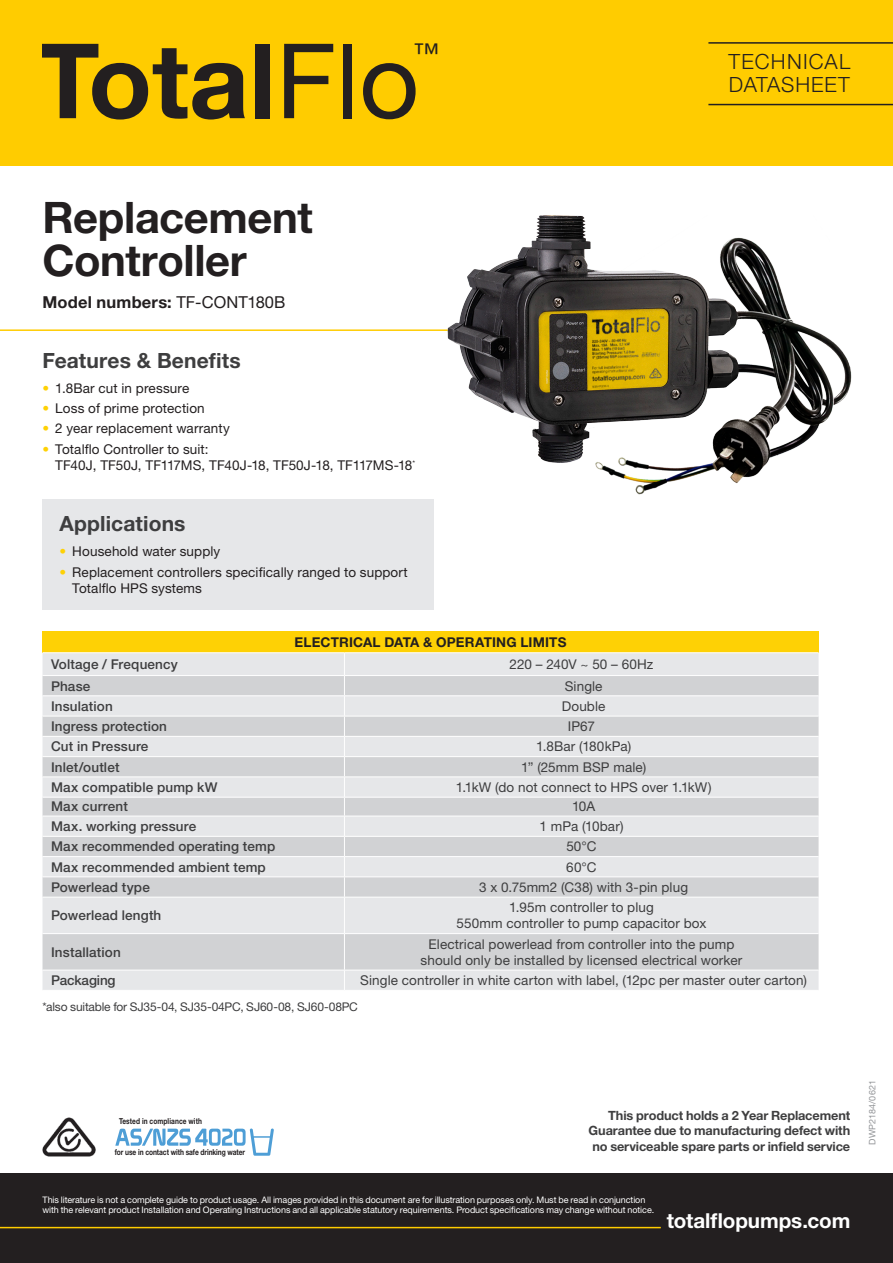
<style>
.page{position:relative;width:893px;height:1263px;background:#fff}
.page>*{position:absolute;margin:0;border:0;box-sizing:border-box;transform-origin:0 0}
.t1{font:700 104.1px "Helvetica Neue";color:#231f20}
.t2{font:700 43.5px/43.5px "Helvetica Neue LT Pro";letter-spacing:-.01em;color:#231f20}
.t3{font:25.95px "Helvetica Neue";color:#231f20}
.t4{font:700 21px "Helvetica Neue LT Pro";letter-spacing:.005em;color:#3e3e3f}
.t5{font:300 21px/22.5px "Helvetica Neue LT Pro";letter-spacing:.05em;color:#231f20}
.t6{font:700 20.7px "Helvetica Neue LT Pro";letter-spacing:-.005em;color:#fff}
.t7{font:700 16.5px "Helvetica Neue LT Pro";letter-spacing:.01em;color:#231f20}
.Body{font:13.5px/16.2px "Helvetica Neue LT Pro";letter-spacing:.01em;color:#3e3e3f;text-align:center}
.t8{font:13.5px/16.2px "Helvetica Neue LT Pro";letter-spacing:.01em;color:#231f20}
.Body-2{font:500 13.5px "Helvetica Neue LT Pro";letter-spacing:.01em;color:#3e3e3f}
.Table_Header{font:700 13.5px "Helvetica Neue LT Pro";letter-spacing:.01em;color:#231f20}
.Body-3{font:500 13.5px "Helvetica Neue LT Pro";letter-spacing:-.01em;color:#3e3e3f}
.t9{font:700 12.75px/15.3px "Helvetica Neue LT Pro";letter-spacing:-.01em;color:#3e3e3f;text-align:justify}
.t10{font:12px "Helvetica Neue LT Pro";letter-spacing:-.015em;color:#3e3e3f}
.t11{font:9px/9.8px "Helvetica Neue LT Pro";letter-spacing:-.01em;color:#fff}
.t12{font:9px "Helvetica Neue LT Pro";letter-spacing:.02em;color:#939598}
.t13{font:700 8.25px "Helvetica Neue LT Std";letter-spacing:-.01em;color:#231f20;scale:.81 1}
.t14{font:700 8.25px "Helvetica Neue LT Std";letter-spacing:.01em;color:#231f20;scale:.8 1}
.s1{font-weight:400}
.s2{color:#fed105}
</style>
<div class="page">
<div style="left:0;top:0;width:893px;height:166px;background:#fc0"></div>
<div style="left:0;top:1174px;width:893px;height:89px;background:#231f20"></div>
<hr style="left:708px;top:42px;width:185px;height:2px;background:#231f20">
<hr style="left:708px;top:104px;width:185px;height:1px;background:#231f20">
<hr style="left:0;top:1227px;width:661px;height:1px;background:#fc0">
<div style="left:43px;top:499px;width:391px;height:111px;background:#e6e7e9"></div>
<hr style="left:0;top:329px;width:456px;height:2px;background:#fc0">
<svg style="left:115px;top:1128px;width:159px;height:28px"></svg>
<div style="left:43px;top:631px;width:776px;height:22px;background:#fed105"></div>
<div style="left:43px;top:653px;width:776px;height:337px;background:#e6e7e9"></div>
<svg style="left:43px;top:676px;width:776px;height:294px;background:#dbdcde"></svg>
<hr style="left:43px;top:675px;width:301px;height:1px;background:#fff">
<hr style="left:344px;top:675px;width:475px;height:1px;background:#fff">
<hr style="left:43px;top:695px;width:301px;height:1px;background:#fff">
<hr style="left:344px;top:695px;width:475px;height:1px;background:#fff">
<hr style="left:43px;top:716px;width:301px;height:1px;background:#fff">
<hr style="left:344px;top:716px;width:475px;height:1px;background:#fff">
<hr style="left:43px;top:736px;width:301px;height:1px;background:#fff">
<hr style="left:344px;top:736px;width:475px;height:1px;background:#fff">
<hr style="left:43px;top:756px;width:301px;height:1px;background:#fff">
<hr style="left:344px;top:756px;width:475px;height:1px;background:#fff">
<hr style="left:43px;top:776px;width:301px;height:1px;background:#fff">
<hr style="left:344px;top:776px;width:475px;height:1px;background:#fff">
<hr style="left:43px;top:797px;width:301px;height:1px;background:#fff">
<hr style="left:344px;top:797px;width:475px;height:1px;background:#fff">
<hr style="left:43px;top:816px;width:301px;height:1px;background:#fff">
<hr style="left:344px;top:816px;width:475px;height:1px;background:#fff">
<hr style="left:43px;top:836px;width:301px;height:1px;background:#fff">
<hr style="left:344px;top:836px;width:475px;height:1px;background:#fff">
<hr style="left:43px;top:856px;width:301px;height:1px;background:#fff">
<hr style="left:344px;top:856px;width:475px;height:1px;background:#fff">
<hr style="left:43px;top:876px;width:301px;height:1px;background:#fff">
<hr style="left:344px;top:876px;width:475px;height:1px;background:#fff">
<hr style="left:43px;top:897px;width:301px;height:1px;background:#fff">
<hr style="left:344px;top:897px;width:475px;height:1px;background:#fff">
<hr style="left:43px;top:933px;width:301px;height:1px;background:#fff">
<hr style="left:344px;top:933px;width:475px;height:1px;background:#fff">
<hr style="left:43px;top:970px;width:301px;height:1px;background:#fff">
<hr style="left:344px;top:970px;width:475px;height:1px;background:#fff">
<hr style="left:344px;top:897px;width:1px;height:36px;background:#fff">
<svg style="left:344px;top:971px;width:1px;height:19px"></svg>
<hr style="left:43px;top:652px;width:301px;height:1px;background:#fff">
<hr style="left:344px;top:652px;width:475px;height:1px;background:#fff">
<svg style="left:344px;top:653px;width:1px;height:244px"></svg>
<hr style="left:344px;top:934px;width:1px;height:36px;background:#fff">
<img style="left:433px;top:216px;width:419px;height:279px">
<img style="left:43px;top:1117px;width:53px;height:40px">
<h1 class="t1" style="left:36px;top:-1px;width:385px">Total<span class="s1">Flo</span></h1>
<h3 class="t3" style="left:413px;top:34px;width:27px">™</h3>
<p class="t5" style="left:728px;top:50px;width:124px">TECHNICAL<br>DATASHEET</p>
<p class="t2" style="left:43px;top:195px;width:272px">Replacement<br>Controller</p>
<p class="t7" style="left:43px;top:291px;width:244px">Model numbers: <span class="s1">TF-CONT180B</span></p>
<p class="t4" style="left:43px;top:347px;width:200px">Features &amp; Benefits</p>
<p class="t8" style="left:43px;top:379px;width:148px"><span class="s2">•</span> 1.8Bar cut in pressure</p>
<p class="t8" style="left:43px;top:400px;width:164px"><span class="s2">•</span> Loss of prime protection</p>
<p class="t8" style="left:43px;top:420px;width:189px"><span class="s2">•</span> 2 year replacement warranty</p>
<p class="t8" style="left:55px;top:441px;width:361px;text-indent:-13px"><span class="s2">•</span> Totalflo Controller to suit:<br>TF40J, TF50J, TF117MS, TF40J-18, TF50J-18, TF117MS-18<sup>*</sup></p>
<p class="t4" style="left:60px;top:511px;width:128px">Applications</p>
<p class="t8" style="left:60px;top:543px;width:162px"><span class="s2">•</span> Household water supply</p>
<p class="t8" style="left:72px;top:563px;width:337px;text-indent:-13px"><span class="s2">•</span> Replacement controllers specifically ranged to support<br>Totalflo HPS systems</p>
<p class="Table_Header" style="left:295px;top:634px;width:273px">ELECTRICAL DATA &amp; OPERATING LIMITS</p>
<p class="Body-2" style="left:51px;top:656px;width:128px">Voltage / Frequency</p>
<p class="Body" style="left:510px;top:656px;width:145px">220 – 240V ~ 50 – 60Hz</p>
<p class="Body-2" style="left:51px;top:678px;width:41px">Phase</p>
<p class="Body" style="left:565px;top:677px;width:39px">Single</p>
<p class="Body-2" style="left:51px;top:698px;width:63px">Insulation</p>
<p class="Body" style="left:562px;top:698px;width:45px">Double</p>
<p class="Body-2" style="left:51px;top:718px;width:118px">Ingress protection</p>
<p class="Body" style="left:568px;top:718px;width:29px">IP67</p>
<p class="Body-2" style="left:51px;top:738px;width:99px">Cut in Pressure</p>
<p class="Body" style="left:536px;top:738px;width:97px">1.8Bar (180kPa)</p>
<p class="Body-2" style="left:51px;top:759px;width:70px">Inlet/outlet</p>
<p class="Body" style="left:521px;top:758px;width:127px">1” (25mm BSP male)</p>
<p class="Body-2" style="left:51px;top:779px;width:168px">Max compatible pump kW</p>
<p class="Body" style="left:456px;top:779px;width:257px">1.1kW (do not connect to HPS over 1.1kW)</p>
<p class="Body-2" style="left:51px;top:798px;width:78px">Max current</p>
<p class="Body" style="left:572px;top:798px;width:25px">10A</p>
<p class="Body-2" style="left:51px;top:818px;width:147px">Max. working pressure</p>
<p class="Body" style="left:539px;top:818px;width:86px">1 mPa (10bar)</p>
<p class="Body-2" style="left:51px;top:838px;width:226px">Max recommended operating temp</p>
<p class="Body" style="left:566px;top:838px;width:32px">50°C</p>
<p class="Body-2" style="left:51px;top:859px;width:216px">Max recommended ambient temp</p>
<p class="Body" style="left:566px;top:858px;width:32px">60°C</p>
<p class="Body-2" style="left:51px;top:879px;width:100px">Powerlead type</p>
<p class="Body" style="left:479px;top:879px;width:210px">3 x 0.75mm2 (C38) with 3-pin plug</p>
<p class="Body-2" style="left:51px;top:907px;width:112px">Powerlead length</p>
<p class="Body" style="left:456px;top:899px;width:251px">1.95m controller to plug<br>550mm controller to pump capacitor box</p>
<p class="Body-2" style="left:51px;top:944px;width:71px">Installation</p>
<p class="Body" style="left:421px;top:935px;width:323px">Electrical powerlead from controller into the pump should only be installed by licensed electrical worker</p>
<p class="Body-3" style="left:51px;top:972px;width:66px">Packaging</p>
<p class="Body" style="left:360px;top:972px;width:448px">Single controller in white carton with label, (12pc per master outer carton)</p>
<p class="t10" style="left:43px;top:999px;width:317px">*also suitable for SJ35-04, SJ35-04PC, SJ60-08, SJ60-08PC</p>
<p class="t14" style="left:119px;top:1116px;width:105px">Tested in compliance with</p>
<p class="t13" style="left:115px;top:1147px;width:163px">for use in contact with safe drinking water</p>
<p class="t9" style="left:589px;top:1107px;width:263px;text-indent:20px">This product holds a 2 Year Replacement Guarantee due to manufacturing defect with no serviceable spare parts or infield service</p>
<p class="t11" style="left:43px;top:1195px;width:613px">This literature is not a complete guide to product usage. All images provided in this document are for illustration purposes only. Must be read in conjunction with the relevant product Installation and Operating Instructions and all applicable statutory requirements. Product specifications may change without notice.</p>
<h3 class="t6" style="left:667px;top:1207px;width:185px">totalflopumps.com</h3>
<p class="t12" style="left:867px;top:1144px;width:66px;rotate:-90deg">DWP2184/0621</p>
</div>
